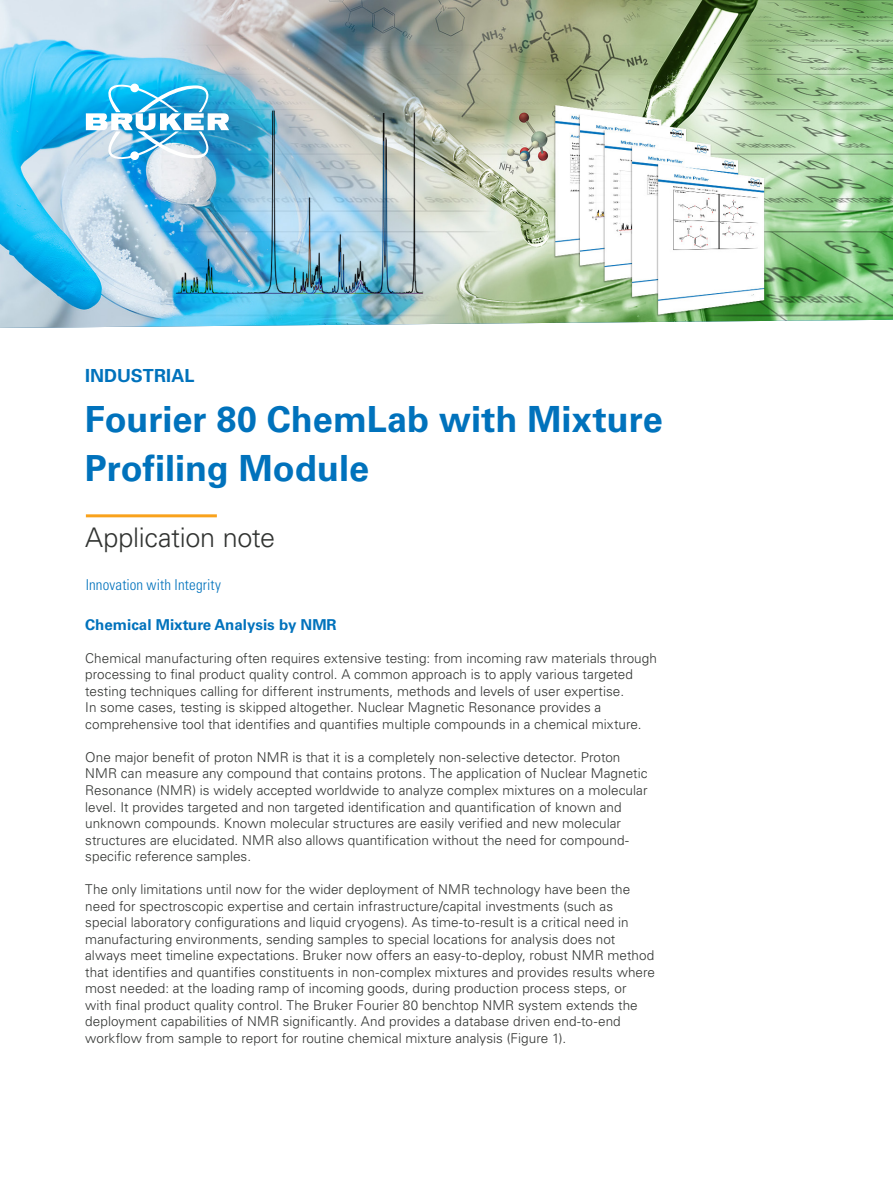
<style>
.page{position:relative;width:893px;height:1187px;background:#fff}
.page>*{position:absolute;margin:0;border:0;box-sizing:border-box;transform-origin:0 0}
.Product_name_market{font:700 36px/49.5px "Univers LT Std";color:#0072bc}
.Product_line_technol{font:300 27px "Univers LT Std";letter-spacing:-.01em;color:#313331}
.Product_line_technol-2{font:700 18px "Univers LT Std";letter-spacing:.005em;color:#0072bc}
.Sub-headline{font:700 15px "Univers LT Std";color:#0072bc}
.Signature_Bruker{font:300 condensed 15px "Univers LT Std";letter-spacing:.01em;color:#0072bc}
.Body_content{font:300 13.5px/16.5px "Univers LT Std";letter-spacing:.005em;color:#313331}
</style>
<div class="page">
<img style="left:0;top:0;width:893px;height:328px">
<svg style="left:86px;top:84px;width:143px;height:76px"></svg>
<hr style="left:86px;top:514px;width:131px;height:3px;background:#f9a21c">
<p class="Product_line_technol-2" style="left:85px;top:365px;width:111px">INDUSTRIAL</p>
<p class="Product_name_market" style="left:85px;top:394px;width:579px">Fourier 80 ChemLab with Mixture<br>Profiling Module</p>
<p class="Product_line_technol" style="left:85px;top:521px;width:192px">Application note</p>
<p class="Signature_Bruker" style="left:86px;top:575px;width:137px">Innovation with Integrity</p>
<p class="Sub-headline" style="left:85px;top:615px;width:253px">Chemical Mixture Analysis by NMR</p>
<p class="Body_content" style="left:85px;top:650px;width:573px">Chemical manufacturing often requires extensive testing: from incoming raw materials through processing to final product quality control. A common approach is to apply various targeted testing techniques calling for different instruments, methods and levels of user expertise.<br>In some cases, testing is skipped altogether. Nuclear Magnetic Resonance provides a comprehensive tool that identifies and quantifies multiple compounds in a chemical mixture.</p>
<p class="Body_content" style="left:85px;top:749px;width:564px">One major benefit of proton NMR is that it is a completely non-selective detector. Proton NMR can measure any compound that contains protons. The application of Nuclear Magnetic Resonance (NMR) is widely accepted worldwide to analyze complex mixtures on a molecular level. It provides targeted and non targeted identification and quantification of known and unknown compounds. Known molecular structures are easily verified and new molecular structures are elucidated. NMR also allows quantification without the need for compound&shy;specific reference samples.</p>
<p class="Body_content" style="left:85px;top:881px;width:571px">The only limitations until now for the wider deployment of NMR technology have been the need for spectroscopic expertise and certain infrastructure/capital investments (such as special laboratory configurations and liquid cryogens). As time-to-result is a critical need in manufacturing environments, sending samples to special locations for analysis does not always meet timeline expectations. Bruker now offers an easy-to-deploy, robust NMR method that identifies and quantifies constituents in non-complex mixtures and provides results where most needed: at the loading ramp of incoming goods, during production process steps, or with final product quality control. The Bruker Fourier 80 benchtop NMR system extends the deployment capabilities of NMR significantly. And provides a database driven end-to-end workflow from sample to report for routine chemical mixture analysis (Figure 1).</p>
</div>
